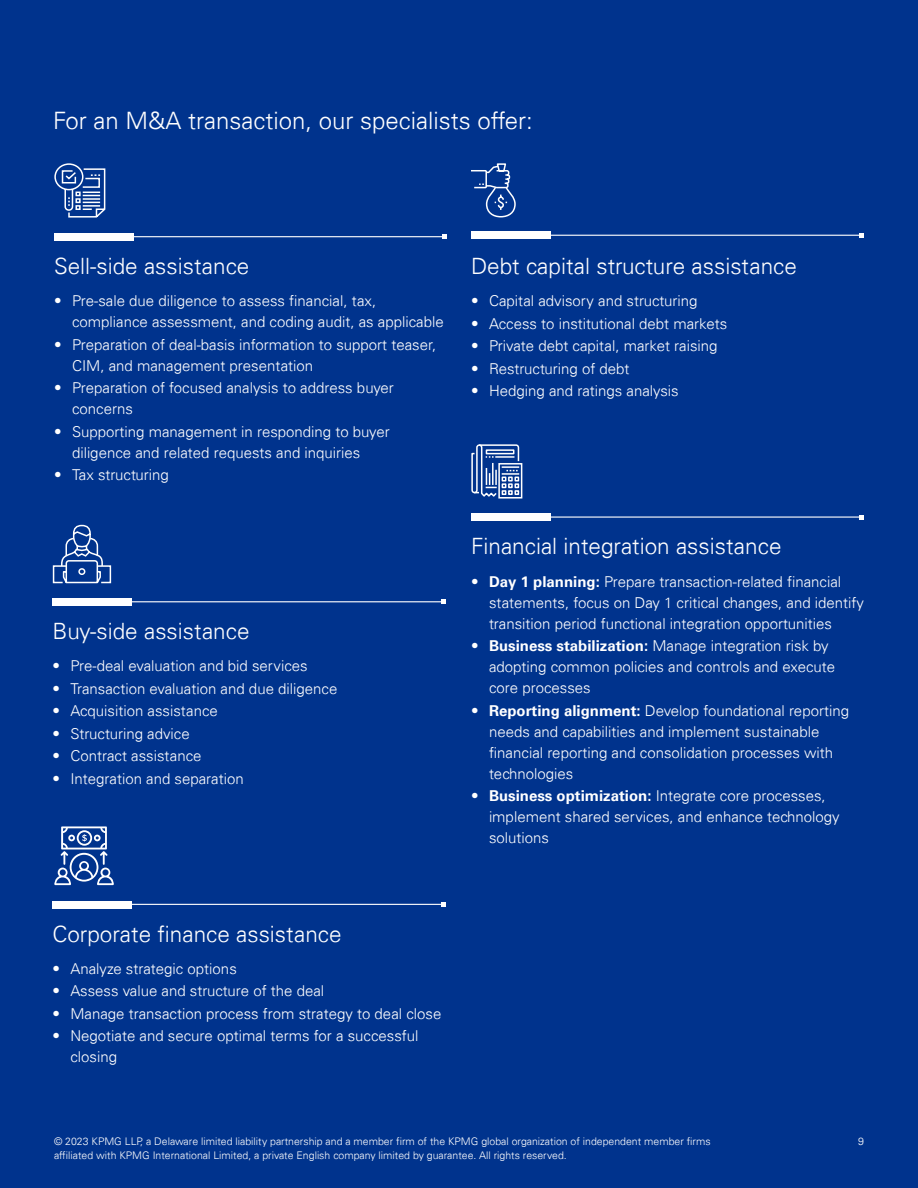
<style>
.page{position:relative;width:918px;height:1188px;background:#00338d}
.page>*{position:absolute;margin:0;border:0;box-sizing:border-box;transform-origin:0 0}
.t1{font:300 24px "Univers 45";color:#fff}
.t2{font:300 22.5px "Univers 45";color:#fff}
.t3{font:300 15px/21px "Univers 45";color:#fff}
.t4{font:300 10.5px "Univers 45";color:#fff}
.s1{font-family:"Univers";font-weight:700}
</style>
<div class="page">
<hr style="left:54px;top:236px;width:391px;height:1px;background:#fff">
<svg style="left:442px;top:234px;width:5px;height:5px"></svg>
<hr style="left:471px;top:235px;width:391px;height:1px;background:#fff">
<svg style="left:860px;top:233px;width:4px;height:4px"></svg>
<div style="left:54px;top:233px;width:79px;height:7px;background:#fff"></div>
<hr style="left:52px;top:601px;width:391px;height:1px;background:#fff">
<svg style="left:441px;top:600px;width:4px;height:4px"></svg>
<div style="left:52px;top:598px;width:80px;height:8px;background:#fff"></div>
<div style="left:471px;top:232px;width:79px;height:7px;background:#fff"></div>
<hr style="left:471px;top:517px;width:391px;height:1px;background:#fff">
<svg style="left:860px;top:515px;width:4px;height:4px"></svg>
<div style="left:471px;top:514px;width:79px;height:7px;background:#fff"></div>
<svg style="left:54px;top:163px;width:52px;height:55px"></svg>
<svg style="left:471px;top:163px;width:45px;height:55px"></svg>
<svg style="left:52px;top:524px;width:60px;height:60px"></svg>
<svg style="left:471px;top:444px;width:52px;height:55px"></svg>
<hr style="left:52px;top:904px;width:391px;height:1px;background:#fff">
<svg style="left:441px;top:902px;width:4px;height:5px"></svg>
<div style="left:52px;top:901px;width:80px;height:7px;background:#fff"></div>
<svg style="left:54px;top:826px;width:60px;height:59px"></svg>
<h1 class="t1" style="left:53px;top:106px;width:481px">For an M&amp;A transaction, our specialists offer:</h1>
<h2 class="t2" style="left:54px;top:253px;width:197px">Sell-side assistance</h2>
<p class="t3" style="left:72px;top:290px;width:373px;text-indent:-18px">• Pre-sale due diligence to assess financial, tax, compliance assessment, and coding audit, as applicable</p>
<p class="t3" style="left:72px;top:334px;width:366px;text-indent:-18px">• Preparation of deal-basis information to support teaser,<br>CIM, and management presentation</p>
<p class="t3" style="left:72px;top:377px;width:323px;text-indent:-18px">• Preparation of focused analysis to address buyer concerns</p>
<p class="t3" style="left:72px;top:421px;width:319px;text-indent:-18px">• Supporting management in responding to buyer diligence and related requests and inquiries</p>
<p class="t3" style="left:54px;top:464px;width:117px">• Tax structuring</p>
<h2 class="t2" style="left:52px;top:618px;width:199px">Buy-side assistance</h2>
<p class="t3" style="left:52px;top:655px;width:257px">• Pre-deal evaluation and bid services</p>
<p class="t3" style="left:52px;top:678px;width:286px">• Transaction evaluation and due diligence</p>
<p class="t3" style="left:52px;top:700px;width:167px">• Acquisition assistance</p>
<p class="t3" style="left:52px;top:723px;width:139px">• Structuring advice</p>
<p class="t3" style="left:52px;top:745px;width:151px">• Contract assistance</p>
<p class="t3" style="left:52px;top:768px;width:193px">• Integration and separation</p>
<h2 class="t2" style="left:471px;top:253px;width:328px">Debt capital structure assistance</h2>
<p class="t3" style="left:471px;top:290px;width:228px">• Capital advisory and structuring</p>
<p class="t3" style="left:471px;top:313px;width:258px">• Access to institutional debt markets</p>
<p class="t3" style="left:471px;top:335px;width:248px">• Private debt capital, market raising</p>
<p class="t3" style="left:471px;top:358px;width:160px">• Restructuring of debt</p>
<p class="t3" style="left:471px;top:380px;width:209px">• Hedging and ratings analysis</p>
<h2 class="t2" style="left:471px;top:533px;width:312px">Financial integration assistance</h2>
<p class="t3" style="left:489px;top:571px;width:376px;text-indent:-18px">• <span class="s1">Day 1 planning:</span> Prepare transaction-related financial statements, focus on Day 1 critical changes, and identify transition period functional integration opportunities</p>
<p class="t3" style="left:489px;top:635px;width:348px;text-indent:-18px">• <span class="s1">Business stabilization:</span> Manage integration risk by adopting common policies and controls and execute core processes</p>
<p class="t3" style="left:489px;top:700px;width:362px;text-indent:-18px">• <span class="s1">Reporting alignment:</span> Develop foundational reporting needs and capabilities and implement sustainable financial reporting and consolidation processes with technologies</p>
<p class="t3" style="left:489px;top:785px;width:352px;text-indent:-18px">• <span class="s1">Business optimization:</span> Integrate core processes, implement shared services, and enhance technology solutions</p>
<h2 class="t2" style="left:52px;top:920px;width:291px">Corporate finance assistance</h2>
<p class="t3" style="left:52px;top:958px;width:186px">• Analyze strategic options</p>
<p class="t3" style="left:52px;top:981px;width:273px">• Assess value and structure of the deal</p>
<p class="t3" style="left:52px;top:1003px;width:390px">• Manage transaction process from strategy to deal close</p>
<p class="t3" style="left:70px;top:1026px;width:350px;text-indent:-18px">• Negotiate and secure optimal terms for a successful closing</p>
<p class="t4" style="left:54px;top:1135px;width:658px">© 2023 KPMG LLP, a Delaware limited liability partnership and a member firm of the KPMG global organization of independent member firms</p>
<p class="t4" style="left:858px;top:1135px;width:7px">9</p>
<p class="t4" style="left:54px;top:1149px;width:514px">affiliated with KPMG International Limited, a private English company limited by guarantee. All rights reserved.</p>
</div>
